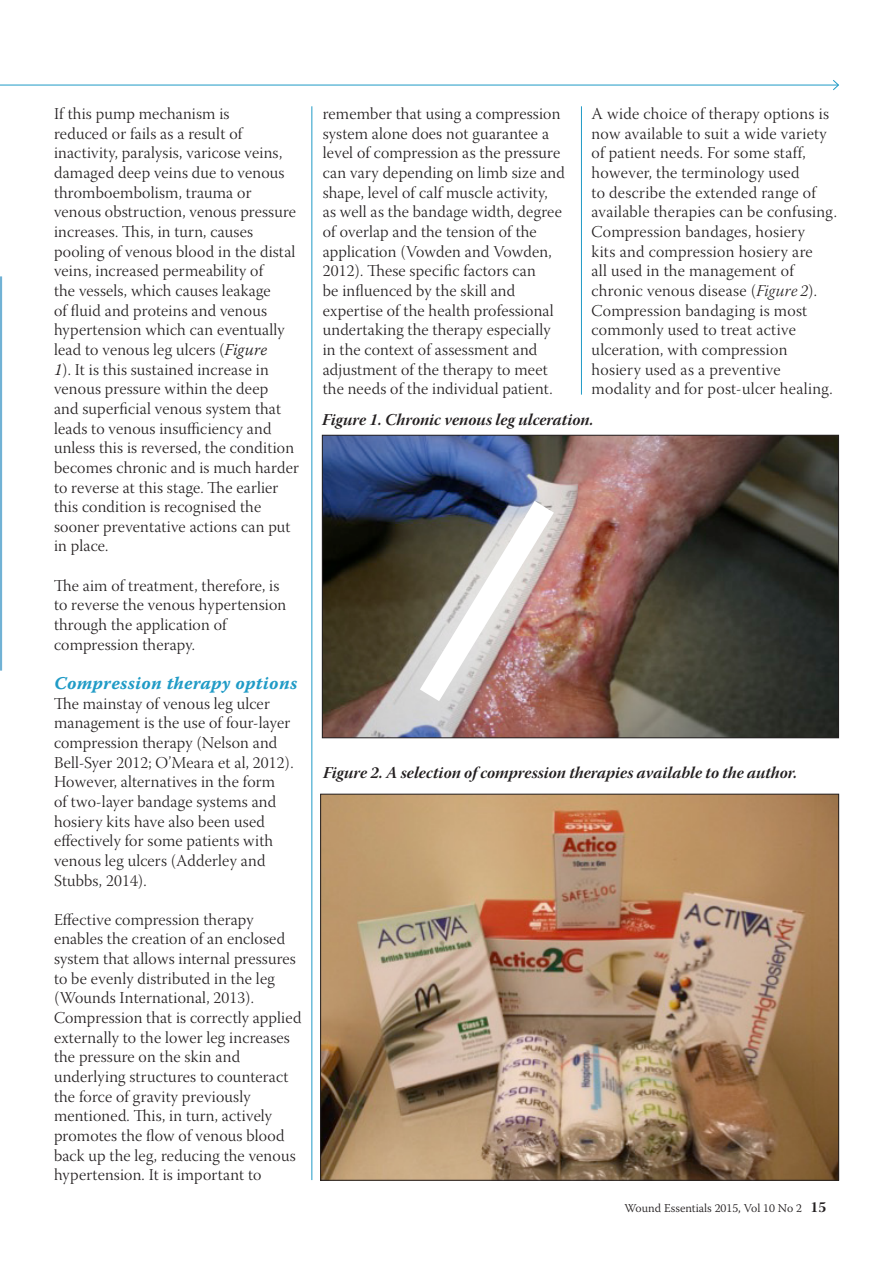
<style>
.page{position:relative;width:893px;height:1263px;background:#fff}
.page>*{position:absolute;margin:0;border:0;box-sizing:border-box;transform-origin:0 0}
.t1{font:18px "Warnock Pro Bold It Capt";letter-spacing:.01em;color:#209bc6}
.t2{font:16.5px/19.6px "Warnock Pro Light Subh";letter-spacing:.01em;color:#231f20}
.t3{font:16.5px "Warnock Pro Bold It Subh";color:#231f20}
.t4{font:300 12px "Warnock Pro";color:#231f20}
.s1{font-family:"Warnock Pro";font-weight:300;font-style:italic}
.s2{font-family:"Warnock Pro Light It Subh"}
.s3{font-family:"Warnock Pro Bold Subh";font-weight:400;font-size:15px}
</style>
<div class="page">
<hr style="left:0;top:85px;width:838px;height:1px;background:#209bc6">
<svg style="left:832px;top:80px;width:7px;height:11px"></svg>
<hr style="left:312px;top:106px;width:1px;height:1074px;background:#209bc6">
<hr style="left:581px;top:106px;width:1px;height:289px;background:#209bc6">
<svg style="left:0;top:276px;width:2px;height:395px"></svg>
<img style="left:324px;top:437px;width:513px;height:299px">
<div style="left:322px;top:435px;width:517px;height:303px;border:1px solid #231f20"></div>
<img style="left:322px;top:796px;width:515px;height:382px">
<img style="left:399px;top:476px;width:176px;height:250px">
<p class="t2" style="left:54px;top:106px;width:246px">If this pump mechanism is<br>reduced or fails as a result of inactivity, paralysis, varicose veins, damaged deep veins due to venous thromboembolism, trauma or venous obstruction, venous pressure increases. This, in turn, causes pooling of venous blood in the distal veins, increased permeability of<br>the vessels, which causes leakage<br>of fluid and proteins and venous hypertension which can eventually lead to venous leg ulcers (<span class="s1">Figure<br>1</span>). It is this sustained increase in venous pressure within the deep<br>and superficial venous system that leads to venous insufficiency and unless this is reversed, the condition becomes chronic and is much harder to reverse at this stage. The earlier this condition is recognised the sooner preventative actions can put in place.</p>
<p class="t2" style="left:54px;top:577px;width:234px">The aim of treatment, therefore, is to reverse the venous hypertension through the application of compression therapy.</p>
<p class="t1" style="left:54px;top:672px;width:245px">Compression therapy options</p>
<p class="t2" style="left:54px;top:695px;width:241px">The mainstay of venous leg ulcer management is the use of four-layer compression therapy (Nelson and<br>Bell-Syer 2012; O’Meara et al, 2012).<br>However, alternatives in the form of two-layer bandage systems and hosiery kits have also been used effectively for some patients with venous leg ulcers (Adderley and<br>Stubbs, 2014).</p>
<p class="t2" style="left:54px;top:911px;width:249px">Effective compression therapy enables the creation of an enclosed system that allows internal pressures to be evenly distributed in the leg (Wounds International, 2013).<br>Compression that is correctly applied externally to the lower leg increases the pressure on the skin and underlying structures to counteract the force of gravity previously mentioned. This, in turn, actively promotes the flow of venous blood back up the leg, reducing the venous hypertension. It is important to</p>
<p class="t2" style="left:323px;top:106px;width:244px">remember that using a compression system alone does not guarantee a level of compression as the pressure can vary depending on limb size and shape, level of calf muscle activity, as well as the bandage width, degree of overlap and the tension of the application (Vowden and Vowden, 2012). These specific factors can<br>be influenced by the skill and expertise of the health professional undertaking the therapy especially in the context of assessment and adjustment of the therapy to meet the needs of the individual patient.</p>
<p class="t2" style="left:591px;top:106px;width:247px">A wide choice of therapy options is now available to suit a wide variety of patient needs. For some staff, however, the terminology used<br>to describe the extended range of available therapies can be confusing.<br>Compression bandages, hosiery<br>kits and compression hosiery are<br>all used in the management of chronic venous disease (<span class="s2">Figure 2</span>).<br>Compression bandaging is most commonly used to treat active ulceration, with compression hosiery used as a preventive modality and for post-ulcer healing.</p>
<p class="t3" style="left:322px;top:409px;width:273px">Figure 1. Chronic venous leg ulceration.</p>
<p class="t3" style="left:323px;top:762px;width:475px">Figure 2. A selection of compression therapies available to the author.</p>
<p class="t4" style="left:624px;top:1201px;width:203px">Wound Essentials 2015, Vol 10 No 2 <span class="s3">15</span></p>
</div>
